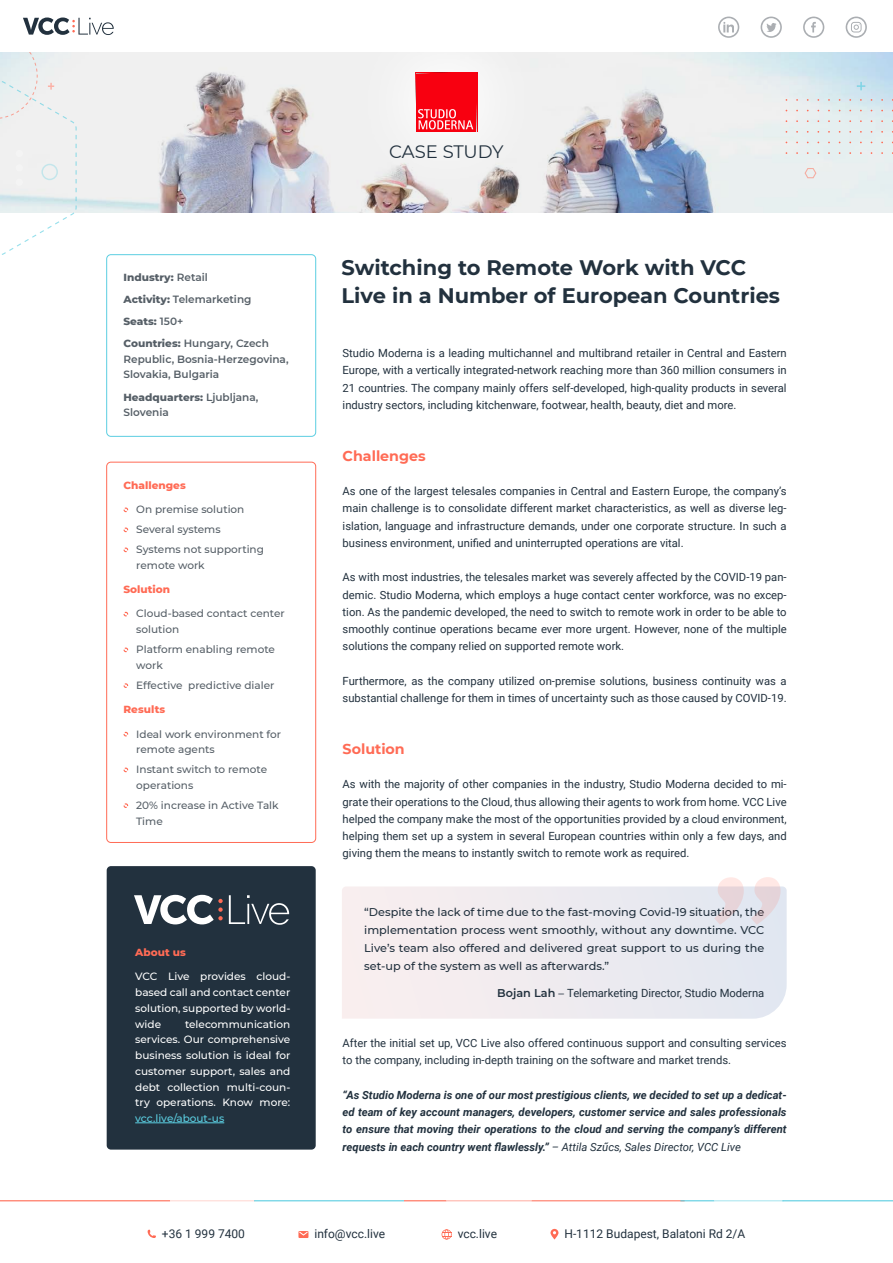
<style>
.page{position:relative;width:893px;height:1263px;background:#fff}
.page>*{position:absolute;margin:0;border:0;box-sizing:border-box;transform-origin:0 0}
.t1{font:700 21px/28.5px "Montserrat";color:#22313e}
.t2{font:18px "Montserrat";letter-spacing:-.01em;color:#22313e}
.t3{font:700 14.25px "Montserrat";color:#ff6b55}
.t4{font:12px "Roboto";color:#22313e}
.t5{font:11.25px/17.2px "Roboto";color:#22313e;text-align:justify}
.t6{font:italic 700 11.25px/17.2px "Roboto";color:#22313e;text-align:justify}
.t7{font:500 11.25px/18px "Montserrat";color:#22313e;text-align:justify}
.t8{font:500 10.5px/15.8px "Montserrat";color:#565f67}
.t9{font:500 10.5px/15.8px "Montserrat";color:#fff;text-align:justify}
.t10{font:600 10.5px/22px "Montserrat";color:#565f67}
.t11{font:800 10.5px "Montserrat";color:#ff6b55}
.t12{font:500 10.5px "Montserrat";color:#5bcee1}
.s1{font-weight:800}
.s2{font-family:"Montserrat";font-weight:600}
.s3{font-family:"Montserrat";font-weight:500}
.s4{font-weight:400}
</style>
<div class="page">
<img style="left:114px;top:52px;width:779px;height:161px">
<div style="left:107px;top:866px;width:209px;height:283px;background:#22313e;border-radius:4px"></div>
<hr style="left:135px;top:1122px;width:89px;height:1px;background:#5bcee1">
<svg style="left:229px;top:895px;width:60px;height:30px"></svg>
<svg style="left:134px;top:895px;width:89px;height:29px"></svg>
<svg style="left:804px;top:167px;width:13px;height:12px"></svg>
<svg style="left:124px;top:507px;width:4px;height:5px"></svg>
<svg style="left:124px;top:527px;width:4px;height:5px"></svg>
<svg style="left:124px;top:547px;width:4px;height:5px"></svg>
<svg style="left:124px;top:612px;width:4px;height:4px"></svg>
<svg style="left:124px;top:647px;width:4px;height:5px"></svg>
<svg style="left:124px;top:683px;width:4px;height:5px"></svg>
<svg style="left:124px;top:732px;width:4px;height:4px"></svg>
<svg style="left:124px;top:767px;width:4px;height:5px"></svg>
<svg style="left:124px;top:803px;width:4px;height:5px"></svg>
<div style="left:106px;top:254px;width:210px;height:183px;border:1px solid #5bcee1;border-radius:4px"></div>
<div style="left:106px;top:462px;width:210px;height:381px;border:1px solid #ff6b55;border-radius:4px"></div>
<svg style="left:857px;top:82px;width:8px;height:8px"></svg>
<svg style="left:349px;top:52px;width:195px;height:147px;fill:#f1f1f1"></svg>
<svg style="left:416px;top:72px;width:61px;height:60px;background:#f81827"></svg>
<svg style="left:342px;top:886px;width:445px;height:133px;background:#eeebef"></svg>
<svg style="left:714px;top:877px;width:67px;height:48px;background:#e9e1e7"></svg>
<svg style="left:0;top:18px;width:114px;height:238px"></svg>
<svg style="left:846px;top:17px;width:21px;height:21px"></svg>
<svg style="left:803px;top:17px;width:21px;height:21px"></svg>
<svg style="left:761px;top:17px;width:21px;height:21px"></svg>
<svg style="left:718px;top:17px;width:21px;height:21px"></svg>
<svg style="left:148px;top:1230px;width:8px;height:8px"></svg>
<svg style="left:298px;top:1231px;width:10px;height:7px"></svg>
<svg style="left:442px;top:1229px;width:10px;height:10px"></svg>
<svg style="left:550px;top:1229px;width:8px;height:10px"></svg>
<hr style="left:0;top:1200px;width:170px;height:1px;background:#ff6b55">
<hr style="left:170px;top:1200px;width:85px;height:1px;background:#ffdad4">
<hr style="left:254px;top:1200px;width:150px;height:1px;background:#5bcee1">
<hr style="left:404px;top:1200px;width:42px;height:1px;background:#ff6b55">
<hr style="left:446px;top:1200px;width:85px;height:1px;background:#ffb5aa">
<hr style="left:531px;top:1200px;width:154px;height:1px;background:#ff7a66">
<hr style="left:680px;top:1200px;width:34px;height:1px;background:#5bcee1">
<hr style="left:714px;top:1200px;width:69px;height:1px;background:#ade7f0">
<hr style="left:782px;top:1200px;width:111px;height:1px;background:#5bcee1">
<p class="t10" style="left:124px;top:265px;width:147px"><span class="s1">Industry:</span> Retail<br><span class="s1">Activity:</span> Telemarketing<br><span class="s1">Seats:</span> 150+<br><span class="s1">Countries:</span> Hungary, Czech</p>
<p class="t10" style="left:124px;top:351px;width:167px;line-height:15.8px">Republic, Bosnia-Herzegovina,<br>Slovakia, Bulgaria</p>
<p class="t10" style="left:124px;top:388px;width:136px;line-height:15.8px"><span class="s1">Headquarters:</span> Ljubljana,<br>Slovenia</p>
<p class="t11" style="left:124px;top:477px;width:64px">Challenges</p>
<p class="t8" style="left:136px;top:499px;width:129px;line-height:20px">On premise solution<br>Several systems<br>Systems not supporting</p>
<p class="t8" style="left:136px;top:557px;width:70px">remote work</p>
<p class="t11" style="left:124px;top:582px;width:48px">Solution</p>
<p class="t8" style="left:136px;top:605px;width:150px">Cloud-based contact center solution</p>
<p class="t8" style="left:136px;top:641px;width:140px">Platform enabling remote work</p>
<p class="t8" style="left:136px;top:677px;width:140px">Effective predictive dialer</p>
<p class="t11" style="left:124px;top:702px;width:43px">Results</p>
<p class="t8" style="left:136px;top:725px;width:146px">Ideal work environment for remote agents</p>
<p class="t8" style="left:136px;top:761px;width:132px">Instant switch to remote operations</p>
<p class="t8" style="left:136px;top:797px;width:144px">20% increase in Active Talk<br>Time</p>
<p class="t11" style="left:135px;top:944px;width:52px">About us</p>
<p class="t9" style="left:135px;top:968px;width:157px">VCC Live provides cloud&shy;based call and contact center solution, supported by world&shy;wide</p>
<p class="t9" style="left:135px;top:1015px;width:157px;text-indent:50px">telecommunication services. Our comprehensive business solution is ideal for customer support, sales and debt collection multi-coun&shy;try operations. Know more:</p>
<p class="t12" style="left:135px;top:1111px;width:91px">vcc.live/about-us</p>
<h2 class="t2" style="left:389px;top:139px;width:116px">CASE STUDY</h2>
<h1 class="t1" style="left:342px;top:252px;width:440px">Switching to Remote Work with VCC<br>Live in a Number of European Countries</h1>
<p class="t5" style="left:343px;top:344px;width:446px">Studio Moderna is a leading multichannel and multibrand retailer in Central and Eastern Europe, with a vertically integrated-network reaching more than 360 million consumers in 21 countries. The company mainly offers self-developed, high-quality products in several industry sectors, including kitchenware, footwear, health, beauty, diet and more.</p>
<p class="t3" style="left:343px;top:445px;width:85px">Challenges</p>
<p class="t5" style="left:343px;top:482px;width:446px">As one of the largest telesales companies in Central and Eastern Europe, the company’s main challenge is to consolidate different market characteristics, as well as diverse leg&shy;islation, language and infrastructure demands, under one corporate structure. In such a business environment, unified and uninterrupted operations are vital.</p>
<p class="t5" style="left:343px;top:568px;width:446px">As with most industries, the telesales market was severely affected by the COVID-19 pan&shy;demic. Studio Moderna, which employs a huge contact center workforce, was no excep&shy;tion. As the pandemic developed, the need to switch to remote work in order to be able to smoothly continue operations became ever more urgent. However, none of the multiple solutions the company relied on supported remote work.</p>
<p class="t5" style="left:343px;top:672px;width:446px">Furthermore, as the company utilized on-premise solutions, business continuity was a substantial challenge for them in times of uncertainty such as those caused by COVID-19.</p>
<p class="t3" style="left:343px;top:739px;width:64px">Solution</p>
<p class="t5" style="left:343px;top:775px;width:446px">As with the majority of other companies in the industry, Studio Moderna decided to mi&shy;grate their operations to the Cloud, thus allowing their agents to work from home. VCC Live helped the company make the most of the opportunities provided by a cloud environment, helping them set up a system in several European countries within only a few days, and giving them the means to instantly switch to remote work as required.</p>
<p class="t7" style="left:364px;top:903px;width:402px">“Despite the lack of time due to the fast-moving Covid-19 situation, the implementation process went smoothly, without any downtime. VCC Live’s team also offered and delivered great support to us during the set-up of the system as well as afterwards.”</p>
<p class="t5" style="left:497px;top:984px;width:268px"><span class="s2">Bojan Lah</span> <span class="s3">–</span> Telemarketing Director, Studio Moderna</p>
<p class="t5" style="left:343px;top:1034px;width:446px">After the initial set up, VCC Live also offered continuous support and consulting services to the company, including in-depth training on the software and market trends.</p>
<p class="t6" style="left:343px;top:1086px;width:446px">“As Studio Moderna is one of our most prestigious clients, we decided to set up a dedicat&shy;ed team of key account managers, developers, customer service and sales professionals to ensure that moving their operations to the cloud and serving the company’s different requests in each country went flawlessly.” <span class="s4">– Attila Szűcs, Sales Director, VCC Live</span></p>
<p class="t4" style="left:162px;top:1225px;width:85px">+36 1 999 7400</p>
<p class="t4" style="left:314px;top:1225px;width:72px">info@vcc.live</p>
<p class="t4" style="left:458px;top:1225px;width:41px">vcc.live</p>
<p class="t4" style="left:564px;top:1225px;width:182px">H-1112 Budapest, Balatoni Rd 2/A</p>
</div>
